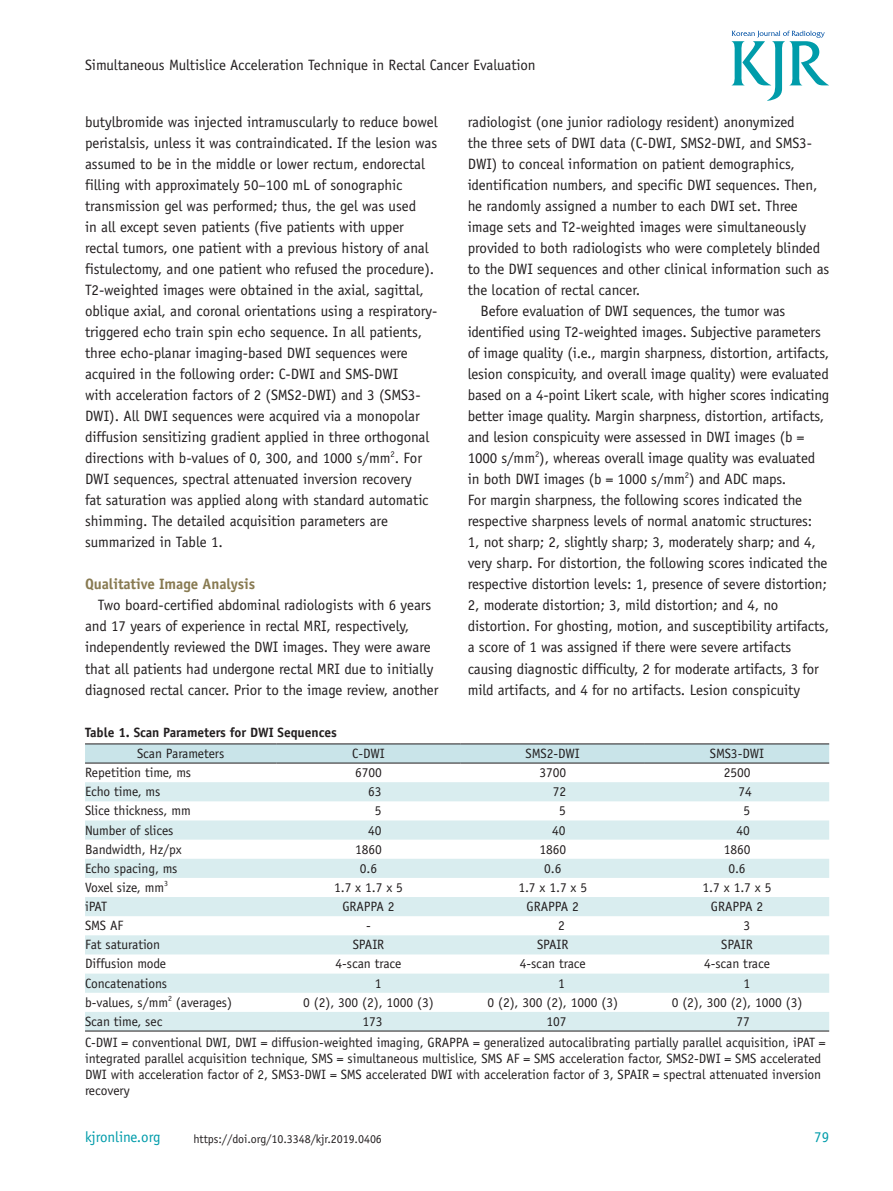
<style>
.page{position:relative;width:893px;height:1191px;background:#fff}
.page>*{position:absolute;margin:0;border:0;box-sizing:border-box;transform-origin:0 0}
.t1{font:15px/21px "Officina Sans Std";letter-spacing:-.005em;color:#231f20}
.t2{font:700 15px "Officina Sans Std";letter-spacing:-.005em;color:#887a51}
.t3{font:15px "Officina Sans Std";letter-spacing:-.005em;color:#009caa}
.t4{font:13.5px/16.2px "Officina Sans Std";letter-spacing:-.005em;color:#231f20}
.t5{font:700 13.5px "Officina Sans Std";letter-spacing:-.005em;color:#231f20}
.t6{font:12px "Officina Sans Std";letter-spacing:-.005em;color:#231f20}
</style>
<div class="page">
<svg style="left:732px;top:31px;width:97px;height:70px"></svg>
<div style="left:85px;top:744px;width:744px;height:18px;background:#c9e4e9"></div>
<svg style="left:85px;top:782px;width:744px;height:248px;fill:#d9edef"></svg>
<hr style="left:85px;top:1030px;width:191px;height:1px;background:#231f20">
<hr style="left:276px;top:1030px;width:185px;height:1px;background:#231f20">
<hr style="left:461px;top:1030px;width:184px;height:1px;background:#231f20">
<hr style="left:645px;top:1030px;width:184px;height:1px;background:#231f20">
<hr style="left:85px;top:743px;width:191px;height:1px;background:#231f20">
<hr style="left:276px;top:743px;width:185px;height:1px;background:#231f20">
<hr style="left:461px;top:743px;width:184px;height:1px;background:#231f20">
<hr style="left:645px;top:743px;width:184px;height:1px;background:#231f20">
<hr style="left:85px;top:762px;width:191px;height:1px;background:#231f20">
<hr style="left:276px;top:762px;width:185px;height:1px;background:#231f20">
<hr style="left:461px;top:762px;width:184px;height:1px;background:#231f20">
<hr style="left:645px;top:762px;width:184px;height:1px;background:#231f20">
<p class="t1" style="left:85px;top:54px;width:452px">Simultaneous Multislice Acceleration Technique in Rectal Cancer Evaluation</p>
<p class="t1" style="left:85px;top:112px;width:354px">butylbromide was injected intramuscularly to reduce bowel peristalsis, unless it was contraindicated. If the lesion was assumed to be in the middle or lower rectum, endorectal filling with approximately 50–100 mL of sonographic transmission gel was performed; thus, the gel was used<br>in all except seven patients (five patients with upper rectal tumors, one patient with a previous history of anal fistulectomy, and one patient who refused the procedure).<br>T2-weighted images were obtained in the axial, sagittal, oblique axial, and coronal orientations using a respiratory&shy;triggered echo train spin echo sequence. In all patients, three echo-planar imaging-based DWI sequences were acquired in the following order: C-DWI and SMS-DWI<br>with acceleration factors of 2 (SMS2-DWI) and 3 (SMS3- DWI). All DWI sequences were acquired via a monopolar diffusion sensitizing gradient applied in three orthogonal directions with b-values of 0, 300, and 1000 s/mm<sup>2</sup>. For DWI sequences, spectral attenuated inversion recovery<br>fat saturation was applied along with standard automatic shimming. The detailed acquisition parameters are summarized in Table 1.</p>
<p class="t2" style="left:85px;top:575px;width:172px">Qualitative Image Analysis</p>
<p class="t1" style="left:85px;top:595px;width:355px;text-indent:13px">Two board-certified abdominal radiologists with 6 years and 17 years of experience in rectal MRI, respectively, independently reviewed the DWI images. They were aware that all patients had undergone rectal MRI due to initially diagnosed rectal cancer. Prior to the image review, another</p>
<p class="t1" style="left:468px;top:112px;width:328px">radiologist (one junior radiology resident) anonymized</p>
<p class="t1" style="left:468px;top:133px;width:346px">the three sets of DWI data (C-DWI, SMS2-DWI, and SMS3-</p>
<p class="t1" style="left:468px;top:154px;width:329px">DWI) to conceal information on patient demographics,</p>
<p class="t1" style="left:468px;top:175px;width:351px">identification numbers, and specific DWI sequences. Then,</p>
<p class="t1" style="left:468px;top:196px;width:332px">he randomly assigned a number to each DWI set. Three</p>
<p class="t1" style="left:468px;top:217px;width:340px">image sets and T2-weighted images were simultaneously</p>
<p class="t1" style="left:468px;top:238px;width:354px">provided to both radiologists who were completely blinded</p>
<p class="t1" style="left:468px;top:259px;width:363px">to the DWI sequences and other clinical information such as</p>
<p class="t1" style="left:468px;top:280px;width:174px">the location of rectal cancer.</p>
<p class="t1" style="left:480px;top:301px;width:306px">Before evaluation of DWI sequences, the tumor was</p>
<p class="t1" style="left:468px;top:322px;width:355px">identified using T2-weighted images. Subjective parameters</p>
<p class="t1" style="left:468px;top:343px;width:363px">of image quality (i.e., margin sharpness, distortion, artifacts,</p>
<p class="t1" style="left:468px;top:364px;width:363px">lesion conspicuity, and overall image quality) were evaluated</p>
<p class="t1" style="left:468px;top:385px;width:363px">based on a 4-point Likert scale, with higher scores indicating</p>
<p class="t1" style="left:468px;top:406px;width:358px">better image quality. Margin sharpness, distortion, artifacts,</p>
<p class="t1" style="left:468px;top:427px;width:338px">and lesion conspicuity were assessed in DWI images (b =</p>
<p class="t1" style="left:468px;top:448px;width:349px">1000 s/mm<sup>2</sup>), whereas overall image quality was evaluated</p>
<p class="t1" style="left:468px;top:469px;width:320px">in both DWI images (b = 1000 s/mm<sup>2</sup>) and ADC maps.</p>
<p class="t1" style="left:468px;top:490px;width:336px">For margin sharpness, the following scores indicated the</p>
<p class="t1" style="left:468px;top:511px;width:346px">respective sharpness levels of normal anatomic structures:</p>
<p class="t1" style="left:468px;top:532px;width:350px">1, not sharp; 2, slightly sharp; 3, moderately sharp; and 4,</p>
<p class="t1" style="left:468px;top:553px;width:361px">very sharp. For distortion, the following scores indicated the</p>
<p class="t1" style="left:468px;top:574px;width:361px">respective distortion levels: 1, presence of severe distortion;</p>
<p class="t1" style="left:468px;top:595px;width:312px">2, moderate distortion; 3, mild distortion; and 4, no</p>
<p class="t1" style="left:468px;top:616px;width:363px">distortion. For ghosting, motion, and susceptibility artifacts,</p>
<p class="t1" style="left:468px;top:637px;width:325px">a score of 1 was assigned if there were severe artifacts</p>
<p class="t1" style="left:468px;top:658px;width:352px">causing diagnostic difficulty, 2 for moderate artifacts, 3 for</p>
<p class="t1" style="left:468px;top:679px;width:334px">mild artifacts, and 4 for no artifacts. Lesion conspicuity</p>
<p class="t5" style="left:85px;top:724px;width:253px">Table 1. Scan Parameters for DWI Sequences</p>
<p class="t4" style="left:137px;top:745px;width:89px">Scan Parameters</p>
<p class="t4" style="left:352px;top:745px;width:34px">C-DWI</p>
<p class="t4" style="left:526px;top:745px;width:56px">SMS2-DWI</p>
<p class="t4" style="left:710px;top:745px;width:56px">SMS3-DWI</p>
<p class="t4" style="left:85px;top:764px;width:108px">Repetition time, ms</p>
<p class="t4" style="left:355px;top:764px;width:28px">6700</p>
<p class="t4" style="left:539px;top:764px;width:28px">3700</p>
<p class="t4" style="left:724px;top:764px;width:28px">2500</p>
<p class="t4" style="left:85px;top:783px;width:77px">Echo time, ms</p>
<p class="t4" style="left:368px;top:783px;width:15px">63</p>
<p class="t4" style="left:553px;top:783px;width:15px">72</p>
<p class="t4" style="left:738px;top:783px;width:15px">74</p>
<p class="t4" style="left:85px;top:802px;width:107px">Slice thickness, mm</p>
<p class="t4" style="left:375px;top:802px;width:8px">5</p>
<p class="t4" style="left:559px;top:802px;width:8px">5</p>
<p class="t4" style="left:743px;top:802px;width:8px">5</p>
<p class="t4" style="left:85px;top:822px;width:90px">Number of slices</p>
<p class="t4" style="left:368px;top:822px;width:15px">40</p>
<p class="t4" style="left:552px;top:822px;width:15px">40</p>
<p class="t4" style="left:737px;top:822px;width:15px">40</p>
<p class="t4" style="left:85px;top:841px;width:98px">Bandwidth, Hz/px</p>
<p class="t4" style="left:355px;top:841px;width:28px">1860</p>
<p class="t4" style="left:539px;top:841px;width:28px">1860</p>
<p class="t4" style="left:724px;top:841px;width:28px">1860</p>
<p class="t4" style="left:85px;top:860px;width:94px">Echo spacing, ms</p>
<p class="t4" style="left:360px;top:860px;width:19px">0.6</p>
<p class="t4" style="left:544px;top:860px;width:19px">0.6</p>
<p class="t4" style="left:728px;top:860px;width:19px">0.6</p>
<p class="t4" style="left:85px;top:879px;width:85px">Voxel size, mm<sup>3</sup></p>
<p class="t4" style="left:334px;top:879px;width:70px">1.7 x 1.7 x 5</p>
<p class="t4" style="left:518px;top:879px;width:70px">1.7 x 1.7 x 5</p>
<p class="t4" style="left:703px;top:879px;width:70px">1.7 x 1.7 x 5</p>
<p class="t4" style="left:85px;top:898px;width:24px">iPAT</p>
<p class="t4" style="left:342px;top:898px;width:54px">GRAPPA 2</p>
<p class="t4" style="left:527px;top:898px;width:54px">GRAPPA 2</p>
<p class="t4" style="left:711px;top:898px;width:54px">GRAPPA 2</p>
<p class="t4" style="left:85px;top:917px;width:40px">SMS AF</p>
<p class="t4" style="left:366px;top:917px;width:6px">-</p>
<p class="t4" style="left:558px;top:917px;width:8px">2</p>
<p class="t4" style="left:743px;top:917px;width:8px">3</p>
<p class="t4" style="left:85px;top:936px;width:77px">Fat saturation</p>
<p class="t4" style="left:353px;top:936px;width:33px">SPAIR</p>
<p class="t4" style="left:537px;top:936px;width:33px">SPAIR</p>
<p class="t4" style="left:721px;top:936px;width:33px">SPAIR</p>
<p class="t4" style="left:85px;top:955px;width:83px">Diffusion mode</p>
<p class="t4" style="left:335px;top:955px;width:68px">4-scan trace</p>
<p class="t4" style="left:520px;top:955px;width:68px">4-scan trace</p>
<p class="t4" style="left:704px;top:955px;width:68px">4-scan trace</p>
<p class="t4" style="left:85px;top:975px;width:83px">Concatenations</p>
<p class="t4" style="left:375px;top:975px;width:8px">1</p>
<p class="t4" style="left:558px;top:975px;width:8px">1</p>
<p class="t4" style="left:743px;top:975px;width:8px">1</p>
<p class="t4" style="left:85px;top:994px;width:149px">b-values, s/mm<sup>2</sup> (averages)</p>
<p class="t4" style="left:303px;top:994px;width:132px">0 (2), 300 (2), 1000 (3)</p>
<p class="t4" style="left:487px;top:994px;width:132px">0 (2), 300 (2), 1000 (3)</p>
<p class="t4" style="left:672px;top:994px;width:132px">0 (2), 300 (2), 1000 (3)</p>
<p class="t4" style="left:85px;top:1013px;width:79px">Scan time, sec</p>
<p class="t4" style="left:362px;top:1013px;width:22px">173</p>
<p class="t4" style="left:546px;top:1013px;width:22px">107</p>
<p class="t4" style="left:85px;top:1010px;width:742px;line-height:20.7px;text-indent:651px">77<br>C-DWI = conventional DWI, DWI = diffusion-weighted imaging, GRAPPA = generalized autocalibrating partially parallel acquisition, iPAT =</p>
<p class="t4" style="left:85px;top:1050px;width:738px;text-align:justify">integrated parallel acquisition technique, SMS = simultaneous multislice, SMS AF = SMS acceleration factor, SMS2-DWI = SMS accelerated DWI with acceleration factor of 2, SMS3-DWI = SMS accelerated DWI with acceleration factor of 3, SPAIR = spectral attenuated inversion recovery</p>
<p class="t3" style="left:85px;top:1128px;width:77px">kjronline.org</p>
<p class="t6" style="left:194px;top:1132px;width:190px">https://doi.org/10.3348/kjr.2019.0406</p>
<p class="t3" style="left:814px;top:1128px;width:16px">79</p>
</div>
